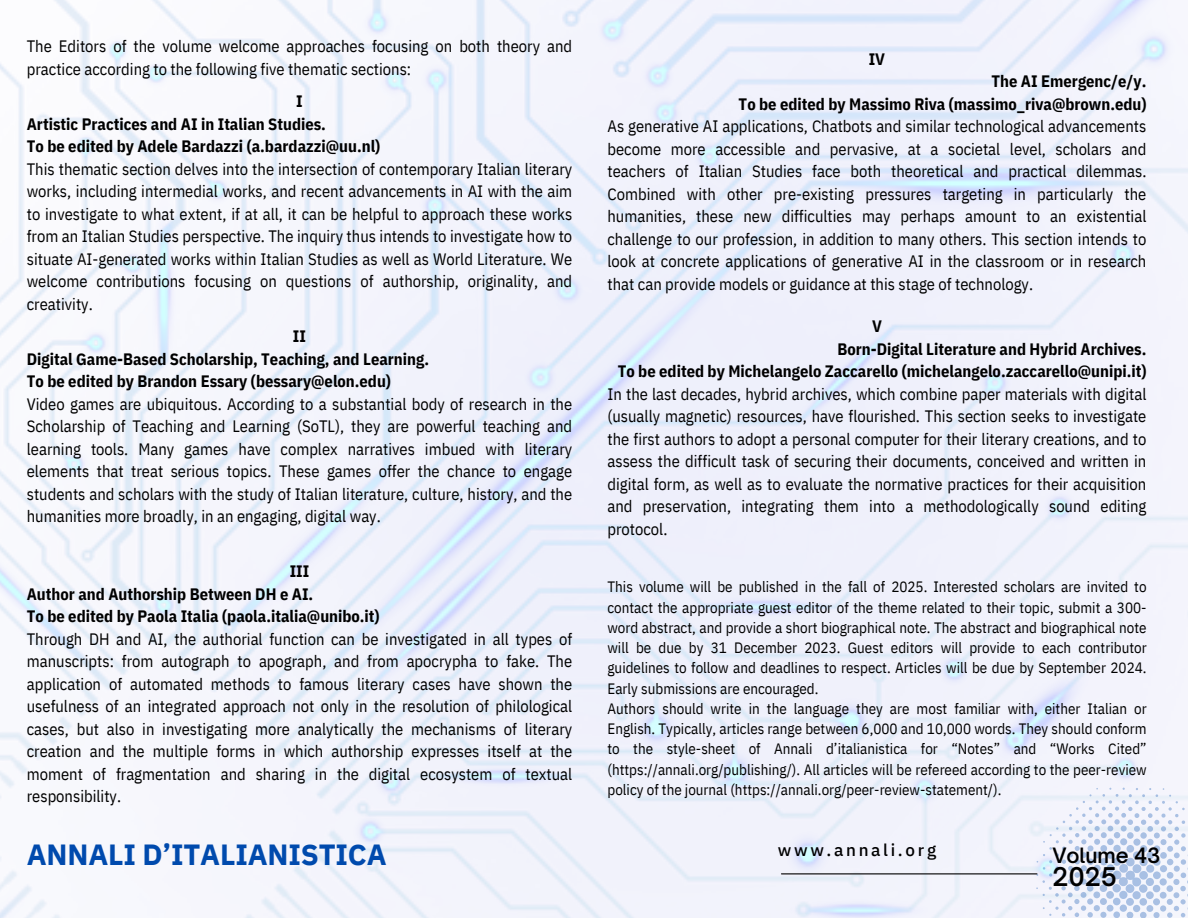
<style>
.page{position:relative;width:1188px;height:918px;background:#fff}
.page>*{position:absolute;margin:0;border:0;box-sizing:border-box;transform-origin:0 0}
.t1{font:700 29.1px "IBM Plex Sans";letter-spacing:-.005em;color:#004aad}
.t2{font:600 24.75px "Open Sauce One";color:#000}
.t3{font:600 20.25px "Open Sauce One";color:#000}
.t4{font:500 16.95px "IBM Plex Sans";letter-spacing:.155em;color:#000}
.t5{font:16.5px/22.5px "IBM Plex Sans Cond";color:#000;text-align:justify}
.t6{font:700 16.5px "IBM Plex Sans Cond";color:#000}
.t7{font:15px/20.2px "IBM Plex Sans Cond";color:#000;text-align:justify}
</style>
<div class="page">
<img style="left:0;top:0;width:1188px;height:918px">
<hr style="left:781px;top:873px;width:256px;height:1px;background:#000">
<svg style="left:1036px;top:788px;width:152px;height:130px"></svg>
<p class="t5" style="left:27px;top:35px;width:547px">The Editors of the volume welcome approaches focusing on both theory and practice according to the following five thematic sections:</p>
<p class="t6" style="left:296px;top:90px;width:8px">I</p>
<p class="t6" style="left:27px;top:113px;width:301px">Artistic Practices and AI in Italian Studies.</p>
<p class="t6" style="left:27px;top:135px;width:355px">To be edited by Adele Bardazzi (a.bardazzi@uu.nl)</p>
<p class="t5" style="left:27px;top:157px;width:547px">This thematic section delves into the intersection of contemporary Italian literary works, including intermedial works, and recent advancements in AI with the aim to investigate to what extent, if at all, it can be helpful to approach these works from an Italian Studies perspective. The inquiry thus intends to investigate how to situate AI-generated works within Italian Studies as well as World Literature. We welcome contributions focusing on questions of authorship, originality, and creativity.</p>
<p class="t6" style="left:293px;top:325px;width:15px">II</p>
<p class="t6" style="left:27px;top:348px;width:404px">Digital Game-Based Scholarship, Teaching, and Learning.</p>
<p class="t6" style="left:27px;top:370px;width:366px">To be edited by Brandon Essary (bessary@elon.edu)</p>
<p class="t5" style="left:27px;top:392px;width:547px">Video games are ubiquitous. According to a substantial body of research in the Scholarship of Teaching and Learning (SoTL), they are powerful teaching and learning tools. Many games have complex narratives imbued with literary elements that treat serious topics. These games offer the chance to engage students and scholars with the study of Italian literature, culture, history, and the humanities more broadly, in an engaging, digital way.</p>
<p class="t6" style="left:290px;top:560px;width:21px">III</p>
<p class="t6" style="left:27px;top:583px;width:288px">Author and Authorship Between DH e AI.</p>
<p class="t6" style="left:27px;top:605px;width:354px">To be edited by Paola Italia (paola.italia@unibo.it)</p>
<p class="t5" style="left:27px;top:627px;width:547px">Through DH and AI, the authorial function can be investigated in all types of manuscripts: from autograph to apograph, and from apocrypha to fake. The application of automated methods to famous literary cases have shown the usefulness of an integrated approach not only in the resolution of philological cases, but also in investigating more analytically the mechanisms of literary creation and the multiple forms in which authorship expresses itself at the moment of fragmentation and sharing in the digital ecosystem of textual responsibility.</p>
<p class="t1" style="left:27px;top:835px;width:361px">ANNALI D’ITALIANISTICA</p>
<p class="t4" style="left:778px;top:839px;width:160px">www.annali.org</p>
<p class="t3" style="left:1052px;top:842px;width:110px">Volume 43</p>
<p class="t2" style="left:1052px;top:861px;width:66px">2025</p>
<p class="t6" style="left:869px;top:48px;width:18px">IV</p>
<p class="t6" style="left:992px;top:70px;width:156px">The AI Emergenc/e/y.</p>
<p class="t6" style="left:739px;top:93px;width:409px">To be edited by Massimo Riva (massimo_riva@brown.edu)</p>
<p class="t5" style="left:608px;top:115px;width:540px">As generative AI applications, Chatbots and similar technological advancements become more accessible and pervasive, at a societal level, scholars and teachers of Italian Studies face both theoretical and practical dilemmas.<br>Combined with other pre-existing pressures targeting in particularly the humanities, these new difficulties may perhaps amount to an existential challenge to our profession, in addition to many others. This section intends to look at concrete applications of generative AI in the classroom or in research that can provide models or guidance at this stage of technology.</p>
<p class="t6" style="left:872px;top:315px;width:11px">V</p>
<p class="t6" style="left:838px;top:338px;width:310px">Born-Digital Literature and Hybrid Archives.</p>
<p class="t6" style="left:618px;top:360px;width:530px">To be edited by Michelangelo Zaccarello (michelangelo.zaccarello@unipi.it)</p>
<p class="t5" style="left:608px;top:382px;width:540px">In the last decades, hybrid archives, which combine paper materials with digital (usually magnetic) resources, have flourished. This section seeks to investigate the first authors to adopt a personal computer for their literary creations, and to assess the difficult task of securing their documents, conceived and written in digital form, as well as to evaluate the normative practices for their acquisition and preservation, integrating them into a methodologically sound editing protocol.</p>
<p class="t7" style="left:608px;top:577px;width:541px">This volume will be published in the fall of 2025. Interested scholars are invited to contact the appropriate guest editor of the theme related to their topic, submit a 300- word abstract, and provide a short biographical note. The abstract and biographical note will be due by 31 December 2023. Guest editors will provide to each contributor guidelines to follow and deadlines to respect. Articles will be due by September 2024.<br>Early submissions are encouraged.</p>
<p class="t7" style="left:608px;top:698px;width:541px">Authors should write in the language they are most familiar with, either Italian or English. Typically, articles range between 6,000 and 10,000 words. They should conform to the style-sheet of Annali d’italianistica for “Notes” and “Works Cited” (https://annali.org/publishing/). All articles will be refereed according to the peer-review policy of the journal (https://annali.org/peer-review-statement/).</p>
</div>
